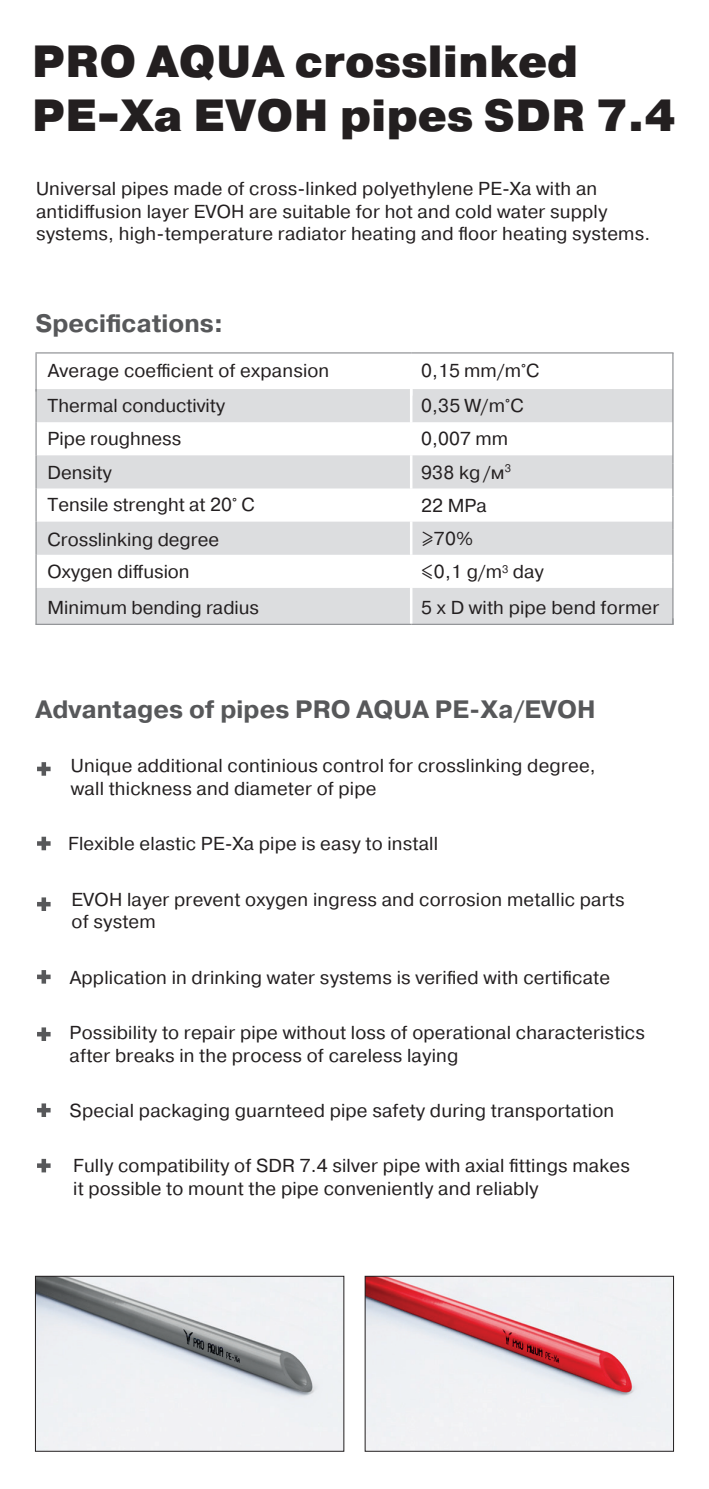
<style>
.page{position:relative;width:709px;height:1489px;background:#fff}
.page>*{position:absolute;margin:0;border:0;box-sizing:border-box;transform-origin:0 0}
.t1{font:900 45px/54px "Pragmatica";color:#231f20}
.t2{font:700 25.25px "Pragmatica";color:#57585a}
.t3{font:18.75px/22.5px "Pragmatica";letter-spacing:.01em;color:#231f20}
</style>
<div class="page">
<svg style="left:37px;top:389px;width:635px;height:234px;fill:#dcdddf"></svg>
<hr style="left:410px;top:389px;width:2px;height:33px;background:#fff">
<hr style="left:410px;top:422px;width:2px;height:33px;background:#fff">
<hr style="left:410px;top:455px;width:2px;height:33px;background:#fff">
<hr style="left:410px;top:488px;width:2px;height:33px;background:#fff">
<hr style="left:410px;top:521px;width:2px;height:33px;background:#fff">
<hr style="left:410px;top:554px;width:2px;height:34px;background:#fff">
<hr style="left:410px;top:588px;width:2px;height:49px;background:#fff">
<hr style="left:35px;top:352px;width:376px;height:1px;background:#939598">
<hr style="left:35px;top:353px;width:2px;height:38px;background:#939598">
<hr style="left:411px;top:352px;width:262px;height:1px;background:#939598">
<hr style="left:672px;top:353px;width:1px;height:110px;background:#939598">
<hr style="left:35px;top:389px;width:2px;height:33px;background:#939598">
<hr style="left:672px;top:463px;width:1px;height:33px;background:#939598">
<hr style="left:35px;top:422px;width:2px;height:33px;background:#939598">
<hr style="left:672px;top:496px;width:1px;height:33px;background:#939598">
<hr style="left:35px;top:455px;width:2px;height:33px;background:#939598">
<hr style="left:672px;top:529px;width:1px;height:34px;background:#939598">
<hr style="left:35px;top:488px;width:2px;height:33px;background:#939598">
<hr style="left:672px;top:563px;width:1px;height:33px;background:#939598">
<hr style="left:35px;top:521px;width:2px;height:33px;background:#939598">
<hr style="left:35px;top:554px;width:2px;height:34px;background:#939598">
<svg style="left:672px;top:596px;width:1px;height:27px"></svg>
<hr style="left:35px;top:588px;width:2px;height:36px;background:#939598">
<hr style="left:35px;top:623px;width:376px;height:2px;background:#939598">
<hr style="left:411px;top:623px;width:262px;height:2px;background:#939598">
<img style="left:37px;top:1277px;width:305px;height:172px">
<div style="left:35px;top:1275px;width:309px;height:176px;border:1px solid #231f20"></div>
<img style="left:367px;top:1277px;width:305px;height:172px">
<div style="left:365px;top:1275px;width:309px;height:176px;border:1px solid #231f20"></div>
<svg style="left:37px;top:762px;width:14px;height:13px"></svg>
<svg style="left:37px;top:836px;width:14px;height:14px"></svg>
<svg style="left:37px;top:897px;width:14px;height:13px"></svg>
<svg style="left:37px;top:970px;width:14px;height:13px"></svg>
<svg style="left:37px;top:1027px;width:14px;height:13px"></svg>
<svg style="left:37px;top:1103px;width:14px;height:13px"></svg>
<svg style="left:37px;top:1158px;width:14px;height:14px"></svg>
<h1 class="t1" style="left:32px;top:36px;width:646px">PRO AQUA crosslinked<br>PE-Xa EVOH pipes SDR 7.4</h1>
<p class="t3" style="left:36px;top:178px;width:615px">Universal pipes made of cross-linked polyethylene PE-Xa with an antidiffusion layer EVOH are suitable for hot and cold water supply systems, high-temperature radiator heating and floor heating systems.</p>
<h2 class="t2" style="left:35px;top:307px;width:189px">Specifications:</h2>
<p class="t3" style="left:48px;top:359px;width:283px">Average coefficient of expansion</p>
<p class="t3" style="left:48px;top:395px;width:179px">Thermal conductivity</p>
<p class="t3" style="left:48px;top:428px;width:135px">Pipe roughness</p>
<p class="t3" style="left:48px;top:456px;width:209px;line-height:33.5px">Density<br>Tensile strenght at 20° C<br>Crosslinking degree</p>
<p class="t3" style="left:48px;top:553px;width:213px;line-height:36px">Oxygen diffusion<br>Minimum bending radius</p>
<p class="t3" style="left:421px;top:353px;width:120px;line-height:35.5px">0,15 mm/m°C<br>0,35 W/m°C</p>
<p class="t3" style="left:421px;top:423px;width:124px;line-height:33px">0,007 mm<br>938 kg/м<sup>3<br></sup>22 MPa<br>≥70%<br>≤0,1 g/m<sup>3</sup> day</p>
<p class="t3" style="left:421px;top:596px;width:240px">5 х D with pipe bend former</p>
<h2 class="t2" style="left:35px;top:692px;width:561px">Advantages of pipes PRO AQUA PE-Xa/EVOH</h2>
<p class="t3" style="left:71px;top:755px;width:526px">Unique additional continious control for crosslinking degree, wall thickness and diameter of pipe</p>
<p class="t3" style="left:68px;top:833px;width:371px">Flexible elastic PE-Xa pipe is easy to install</p>
<p class="t3" style="left:72px;top:888px;width:554px">EVOH layer prevent oxygen ingress and corrosion metallic parts of system</p>
<p class="t3" style="left:70px;top:966px;width:542px">Application in drinking water systems is verified with certificate</p>
<p class="t3" style="left:70px;top:1021px;width:577px">Possibility to repair pipe without loss of operational characteristics after breaks in the process of careless laying</p>
<p class="t3" style="left:70px;top:1099px;width:546px">Special packaging guarnteed pipe safety during transportation</p>
<p class="t3" style="left:73px;top:1155px;width:558px">Fully compatibility of SDR 7.4 silver pipe with axial fittings makes it possible to mount the pipe conveniently and reliably</p>
</div>
